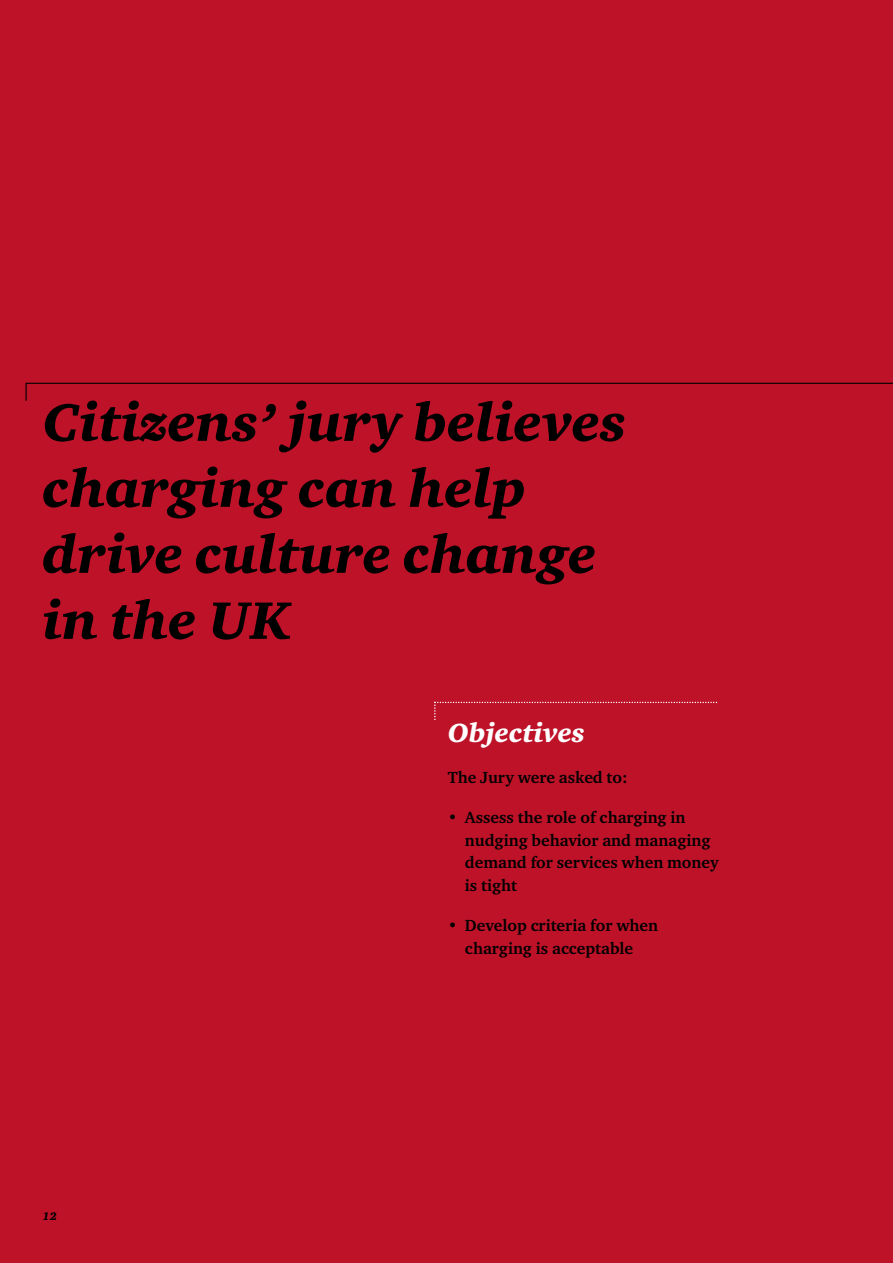
<style>
.page{position:relative;width:893px;height:1263px;background:#bd1228}
.page>*{position:absolute;margin:0;border:0;box-sizing:border-box;transform-origin:0 0}
.t1{font:italic 900 54px/66px "Charter ITC Std";color:#000}
.t2{font:italic 900 27px "Charter ITC Std";color:#fff}
.t3{font:700 16.5px/22.5px "Charter ITC Std";color:#000}
.t4{font:italic 900 11.25px "Charter ITC Std";color:#000}
</style>
<div class="page">
<svg style="left:25px;top:382px;width:868px;height:19px"></svg>
<svg style="left:434px;top:702px;width:283px;height:18px"></svg>
<h1 class="t1" style="left:43px;top:389px;width:585px">Citizens’ jury believes charging can help drive culture change in the UK</h1>
<p class="t4" style="left:43px;top:1210px;width:16px">12</p>
<h2 class="t2" style="left:448px;top:716px;width:139px">Objectives</h2>
<p class="t3" style="left:448px;top:765px;width:181px">The Jury were asked to:</p>
<p class="t3" style="left:465px;top:806px;width:255px;text-indent:-17px">• Assess the role of charging in nudging behavior and managing demand for services when money is tight</p>
<p class="t3" style="left:448px;top:914px;width:212px;text-align:center">• Develop criteria for when charging is acceptable</p>
</div>
